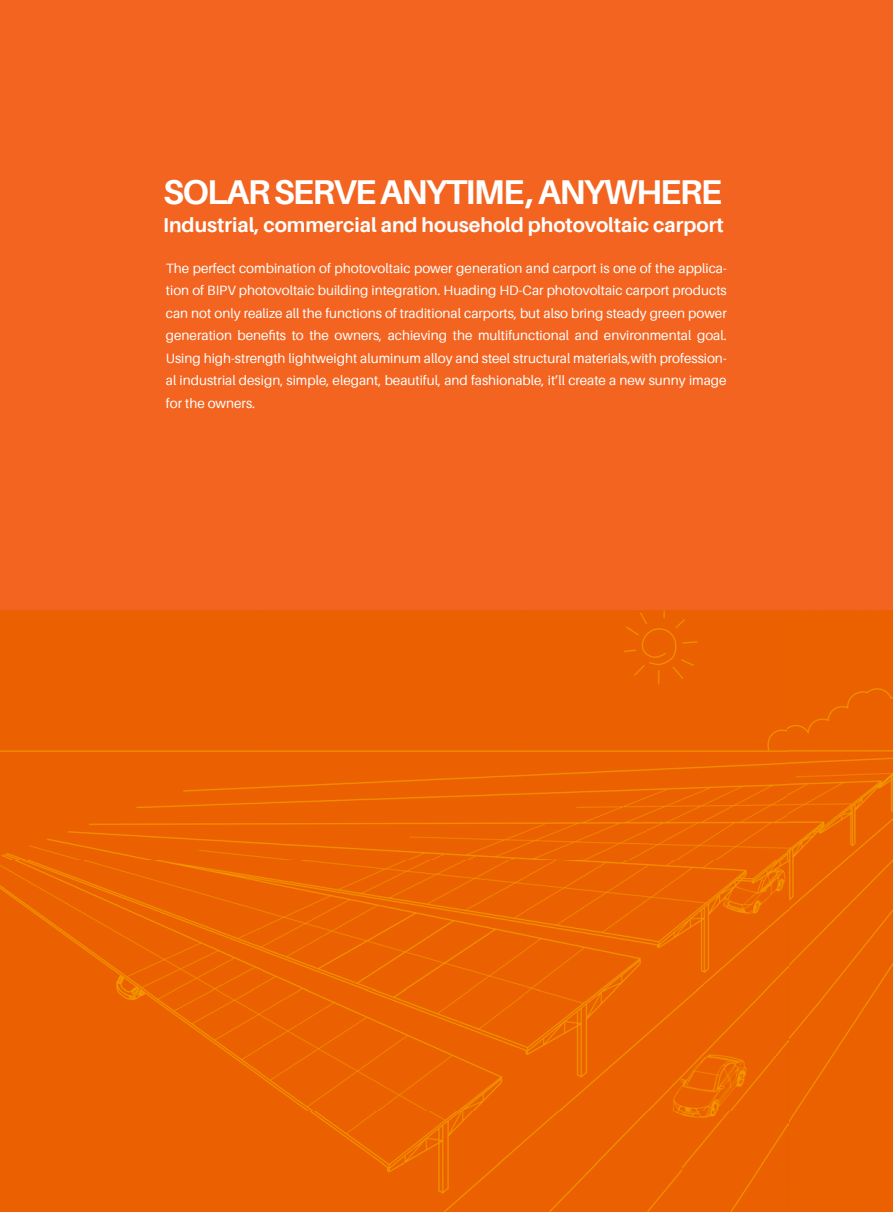
<style>
.page{position:relative;width:893px;height:1212px;background:#f36421}
.page>*{position:absolute;margin:0;border:0;box-sizing:border-box;transform-origin:0 0}
.t1{font:700 34.5px "Aileron";letter-spacing:-.05em;color:#fff}
.t2{font:700 20.25px "Aileron";color:#fff}
.t3{font:13.5px/22.5px "Aileron";color:#fff;text-align:justify}
</style>
<div class="page">
<div style="left:0;top:611px;width:893px;height:601px;background:#eb6101"></div>
<h1 class="t1" style="left:163px;top:173px;width:560px">SOLAR SERVE ANYTIME, ANYWHERE</h1>
<h2 class="t2" style="left:163px;top:214px;width:562px">Industrial, commercial and household photovoltaic carport</h2>
<p class="t3" style="left:166px;top:257px;width:562px">The perfect combination of photovoltaic power generation and carport is one of the applica&shy;tion of BIPV photovoltaic building integration. Huading HD-Car photovoltaic carport products can not only realize all the functions of traditional carports, but also bring steady green power generation benefits to the owners, achieving the multifunctional and environmental goal.<br>Using high-strength lightweight aluminum alloy and steel structural materials,with profession&shy;al industrial design, simple, elegant, beautiful, and fashionable, it’ll create a new sunny image for the owners.</p>
</div>
